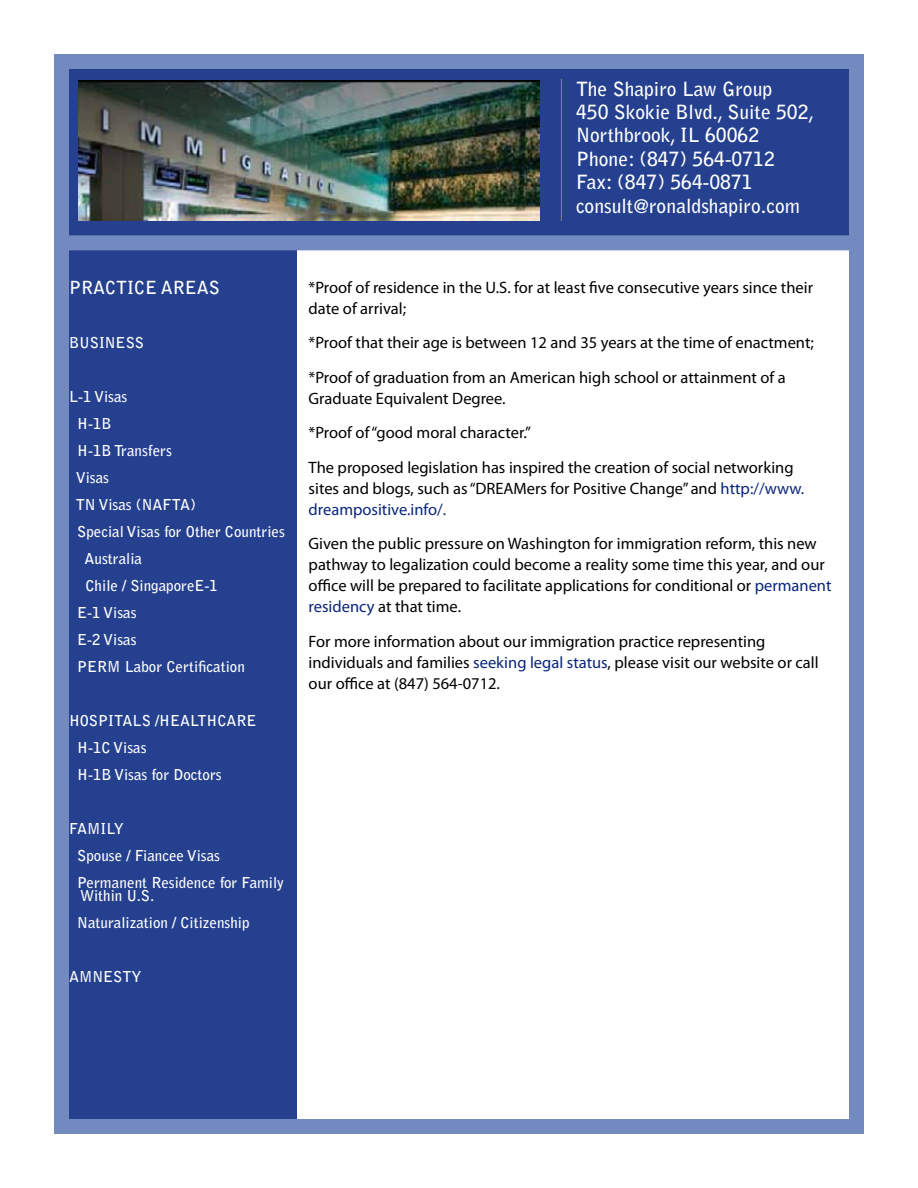
<style>
.page{position:relative;width:918px;height:1188px;background:#fff}
.page>*{position:absolute;margin:0;border:0;box-sizing:border-box;transform-origin:0 0}
.t1{font:700 19.5px/23.4px "Bell Gothic Std";color:#fff}
.t2{font:700 18px "Bell Gothic Std";color:#fff}
.t3{font:16.5px/21px "Myriad Pro";color:#000}
.t4{font:700 15px/27px "Bell Gothic Std";color:#fff}
.s1{color:#0a267b}
</style>
<div class="page">
<div style="left:61px;top:202px;width:236px;height:923px;background:#25408f"></div>
<div style="left:54px;top:54px;width:810px;height:1080px;border:15px solid #738ac0"></div>
<div style="left:54px;top:54px;width:810px;height:196px;background:#25408f;border:15px solid #738ac0"></div>
<hr style="left:561px;top:79px;width:1px;height:142px;background:#848679">
<img style="left:78px;top:81px;width:461px;height:140px">
<p class="t1" style="left:576px;top:77px;width:240px">The Shapiro Law Group<br>450 Skokie Blvd., Suite 502,<br>Northbrook, IL 60062<br>Phone: (847) 564-0712<br>Fax: (847) 564-0871 consult@ronaldshapiro.com</p>
<p class="t2" style="left:69px;top:277px;width:152px">PRACTICE AREAS</p>
<p class="t4" style="left:69px;top:329px;width:76px">BUSINESS</p>
<p class="t4" style="left:69px;top:383px;width:60px">L-1 Visas</p>
<p class="t4" style="left:77px;top:410px;width:36px">H-1B</p>
<p class="t4" style="left:77px;top:437px;width:96px">H-1B Transfers</p>
<p class="t4" style="left:76px;top:464px;width:35px">Visas</p>
<p class="t4" style="left:76px;top:491px;width:122px">TN Visas (NAFTA)</p>
<p class="t4" style="left:77px;top:518px;width:209px">Special Visas for Other Countries</p>
<p class="t4" style="left:85px;top:545px;width:59px">Australia</p>
<p class="t4" style="left:86px;top:572px;width:134px">Chile / SingaporeE-1</p>
<p class="t4" style="left:77px;top:599px;width:61px">E-1 Visas</p>
<p class="t4" style="left:77px;top:626px;width:61px">E-2 Visas</p>
<p class="t4" style="left:77px;top:653px;width:169px">PERM Labor Certification</p>
<p class="t4" style="left:77px;top:707px;width:181px;text-indent:-8px">HOSPITALS /HEALTHCARE<br>H-1C Visas<br>H-1B Visas for Doctors</p>
<p class="t4" style="left:77px;top:815px;width:208px;text-indent:-8px">FAMILY<br>Spouse / Fiancee Visas<br>Permanent Residence for Family</p>
<p class="t4" style="left:77px;top:883px;width:174px">Within U.S.<br>Naturalization / Citizenship</p>
<p class="t4" style="left:69px;top:964px;width:74px">AMNESTY</p>
<p class="t3" style="left:309px;top:277px;width:506px">*Proof of residence in the U.S. for at least five consecutive years since their date of arrival;</p>
<p class="t3" style="left:309px;top:325px;width:507px;line-height:34.5px">*Proof that their age is between 12 and 35 years at the time of enactment; *Proof of graduation from an American high school or attainment of a</p>
<p class="t3" style="left:309px;top:381px;width:487px;line-height:34.5px">Graduate Equivalent Degree.<br>*Proof of “good moral character.”<br>The proposed legislation has inspired the creation of social networking</p>
<p class="t3" style="left:309px;top:478px;width:497px">sites and blogs, such as “DREAMers for Positive Change” and <span class="s1">http://www. dreampositive.info/.</span></p>
<p class="t3" style="left:309px;top:533px;width:524px">Given the public pressure on Washington for immigration reform, this new pathway to legalization could become a reality some time this year, and our office will be prepared to facilitate applications for conditional or <span class="s1">permanent residency</span> at that time.</p>
<p class="t3" style="left:309px;top:631px;width:512px">For more information about our immigration practice representing individuals and families <span class="s1">seeking legal status</span>, please visit our website or call our office at (847) 564-0712.</p>
</div>
